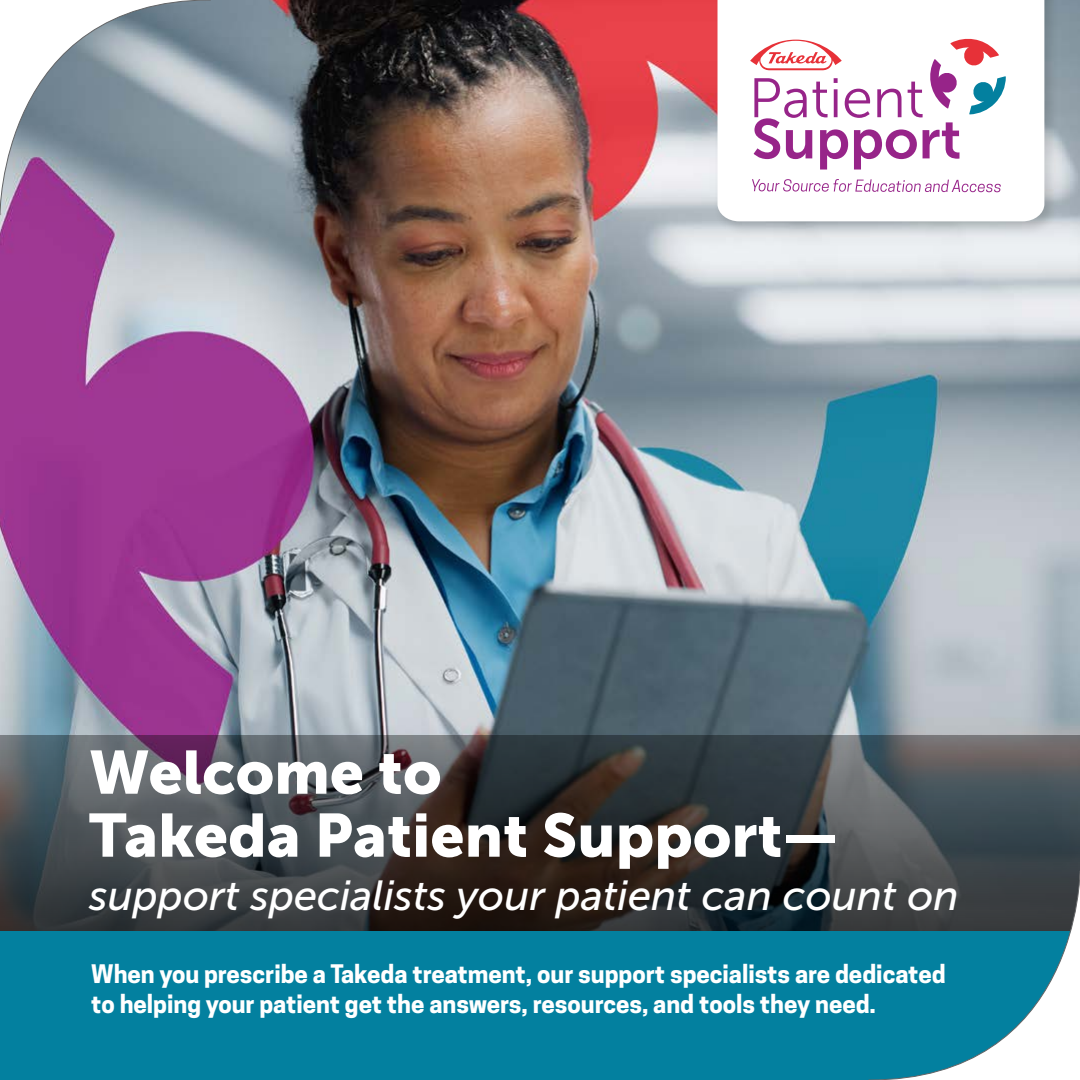
<style>
.page{position:relative;width:1080px;height:1080px;background:#fff}
.page>*{position:absolute;margin:0;border:0;box-sizing:border-box;transform-origin:0 0}
.t1{font:60.6px/63px "Museo Sans 900";color:#fff}
.t2{font:italic 42px "Museo Sans 500";color:#fff}
.t3{font:700 24px/30px "Cooper Hewitt";color:#fff}
</style>
<div class="page">
<div style="left:0;top:931px;width:1080px;height:149px;background:#03809f"></div>
<img style="left:0;top:0;width:1080px;height:735px">
<svg style="left:0;top:0;width:214px;height:216px"></svg>
<div style="left:714px;top:0;width:346px;height:236px;background:#000;opacity:.15"></div>
<svg style="left:718px;top:0;width:326px;height:221px"></svg>
<svg style="left:0;top:735px;width:1080px;height:196px;background:#3e4043"></svg>
<svg style="left:866px;top:868px;width:214px;height:212px"></svg>
<div style="left:749px;top:38px;width:257px;height:154px;background:#fff"></div>
<svg style="left:752px;top:179px;width:249px;height:13px"></svg>
<svg style="left:750px;top:38px;width:256px;height:132px"></svg>
<h1 class="t1" style="left:89px;top:741px;width:751px">Welcome to<br>Takeda Patient Support—</h1>
<h2 class="t2" style="left:89px;top:872px;width:871px">support specialists your patient can count on</h2>
<p class="t3" style="left:91px;top:959px;width:856px">When you prescribe a Takeda treatment, our support specialists are dedicated to helping your patient get the answers, resources, and tools they need.</p>
</div>
